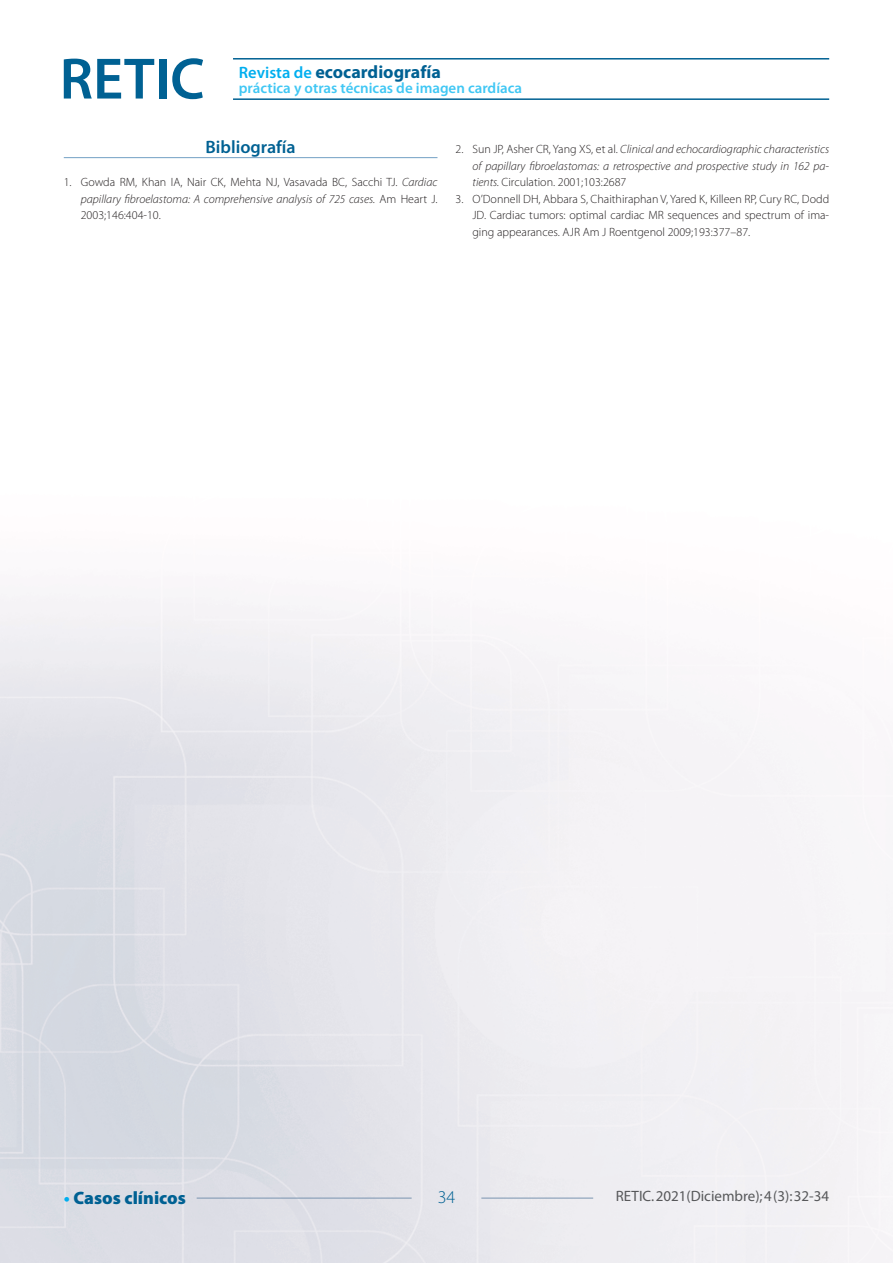
<style>
.page{position:relative;width:893px;height:1263px;background:#fff}
.page>*{position:absolute;margin:0;border:0;box-sizing:border-box;transform-origin:0 0}
.t1{font:700 18px "Myriad Pro";color:#006193}
.t2{font:900 18px "Myriad Pro";color:#006193}
.Titulo_bibliografia{font:600 18px "Myriad Pro";color:#006193}
.t3{font:300 18px "Myriad Pro";color:#006193}
.t4{font:600 15px "Myriad Pro";color:#40c7f4}
.t5{font:15px "Myriad Pro";color:#57585a}
.t6{font:300 12px/16.5px "Myriad Pro";color:#231f20;text-align:justify}
.t7{font:italic 300 12px/16.5px "Myriad Pro";color:#231f20;text-align:justify}
.s1{font-weight:600;font-size:16.5px;color:#00aeef}
.s2{font-style:italic}
.s3{font-style:normal}
.s4{font-weight:700;color:#00aeef}
.s5{font-style:inherit}
</style>
<div class="page">
<img style="left:0;top:58px;width:893px;height:1205px">
<hr style="left:233px;top:58px;width:596px;height:2px;background:#006193">
<hr style="left:233px;top:98px;width:596px;height:2px;background:#006193">
<svg style="left:64px;top:59px;width:90px;height:40px"></svg>
<div style="left:159px;top:59px;width:7px;height:40px;background:#006193"></div>
<svg style="left:172px;top:58px;width:31px;height:41px"></svg>
<hr style="left:197px;top:1198px;width:215px;height:1px;background:#7a94b0">
<hr style="left:481px;top:1198px;width:112px;height:1px;background:#7a94b0">
<hr style="left:64px;top:157px;width:373px;height:1px;background:#73a0c4">
<h1 class="t1" style="left:239px;top:60px;width:204px"><span class="s1">Revista de</span> ecocardiografía</h1>
<p class="t4" style="left:239px;top:78px;width:285px">práctica y otras técnicas de imagen cardíaca</p>
<p class="Titulo_bibliografia" style="left:206px;top:136px;width:92px">Bibliografía</p>
<p class="t6" style="left:81px;top:174px;width:358px;text-indent:-17px">1. Gowda RM, Khan IA, Nair CK, Mehta NJ, Vasavada BC, Sacchi TJ. <span class="s2">Cardiac papillary fibroelastoma: A comprehensive analysis of 725 cases.</span> Am Heart J.<br>2003;146:404-10.</p>
<p class="t7" style="left:472px;top:141px;width:358px;text-indent:-17px"><span class="s3">2. Sun JP, Asher CR, Yang XS, et al.</span> Clinical and echocardiographic characteristics of papillary fibroelastomas: a retrospective and prospective study in 162 pa&shy;tients. <span class="s3">Circulation. 2001;103:2687</span></p>
<p class="t6" style="left:472px;top:190px;width:358px;text-indent:-17px">3. O’Donnell DH, Abbara S, Chaithiraphan V, Yared K, Killeen RP, Cury RC, Dodd JD. Cardiac tumors: optimal cardiac MR sequences and spectrum of ima&shy;ging appearances. AJR Am J Roentgenol 2009;193:377–87.</p>
<h1 class="t2" style="left:64px;top:1188px;width:124px"><span class="s4">•</span> <span class="s5">C</span>asos clínicos</h1>
<h1 class="t3" style="left:438px;top:1187px;width:19px">34</h1>
<p class="t5" style="left:616px;top:1187px;width:215px">RETIC. 2021(Diciembre); 4 (3): 32-34</p>
</div>
